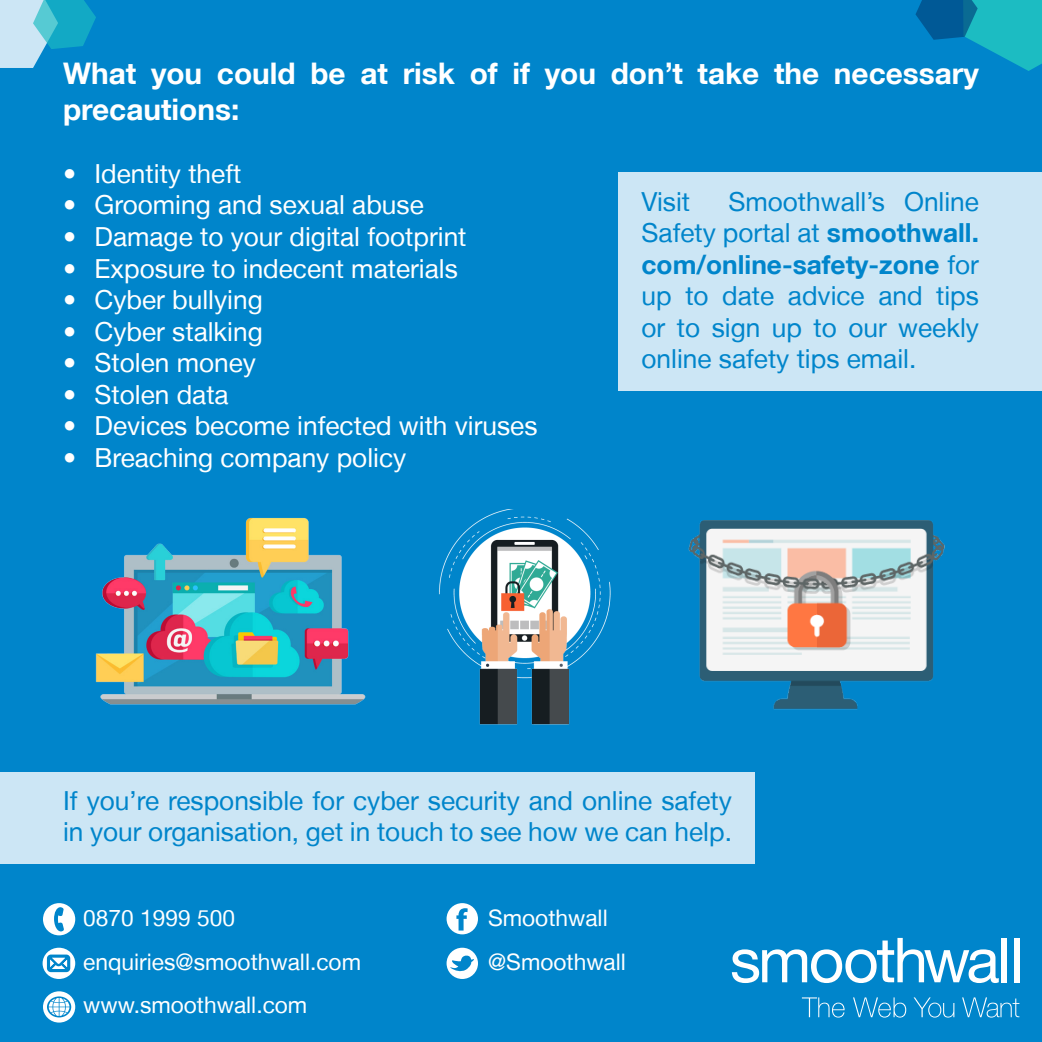
<style>
.page{position:relative;width:1042px;height:1042px;background:#0085cb}
.page>*{position:absolute;margin:0;border:0;box-sizing:border-box;transform-origin:0 0}
.t1{font:700 29.75px/35.7px "Helvetica Neue LT";color:#fff}
.t2{font:26.25px/31.5px "Helvetica Neue LT";color:#0085cb;text-align:justify}
.t3{font:26.25px "Helvetica Neue LT";color:#fff}
.t4{font:22.75px "Helvetica Neue LT";color:#fff}
.s1{font-weight:700}
</style>
<div class="page">
<svg style="left:732px;top:938px;width:267px;height:45px"></svg>
<div style="left:1001px;top:938px;width:6px;height:44px;background:#fff"></div>
<div style="left:1014px;top:938px;width:5px;height:44px;background:#fff"></div>
<svg style="left:802px;top:997px;width:43px;height:20px"></svg>
<svg style="left:853px;top:997px;width:53px;height:20px"></svg>
<svg style="left:913px;top:997px;width:41px;height:20px"></svg>
<svg style="left:962px;top:997px;width:57px;height:20px"></svg>
<div style="left:618px;top:172px;width:424px;height:219px;background:#cce6f5"></div>
<img style="left:95px;top:517px;width:271px;height:188px">
<img style="left:439px;top:509px;width:172px;height:216px">
<img style="left:688px;top:520px;width:257px;height:190px">
<svg style="left:915px;top:0;width:127px;height:71px"></svg>
<svg style="left:0;top:0;width:96px;height:68px"></svg>
<div style="left:0;top:772px;width:754px;height:91px;background:#cce6f5"></div>
<div style="left:44px;top:904px;width:30px;height:30px;background:#fff;border-radius:50%"></div>
<div style="left:43px;top:903px;width:32px;height:32px;border:2px solid #fff;border-radius:50%"></div>
<svg style="left:54px;top:907px;width:10px;height:24px"></svg>
<div style="left:447px;top:948px;width:30px;height:30px;background:#fff;border-radius:50%"></div>
<div style="left:446px;top:947px;width:32px;height:32px;border:2px solid #fff;border-radius:50%"></div>
<svg style="left:450px;top:954px;width:24px;height:18px"></svg>
<div style="left:43px;top:948px;width:31px;height:30px;background:#fff;border-radius:50%"></div>
<div style="left:43px;top:947px;width:32px;height:32px;border:2px solid #fff;border-radius:50%"></div>
<svg style="left:46px;top:953px;width:25px;height:20px"></svg>
<div style="left:44px;top:992px;width:30px;height:29px;background:#fff;border-radius:50%"></div>
<div style="left:43px;top:991px;width:32px;height:31px;border:2px solid #fff;border-radius:50%"></div>
<svg style="left:47px;top:996px;width:24px;height:21px"></svg>
<div style="left:447px;top:904px;width:30px;height:29px;background:#fff;border-radius:50%"></div>
<div style="left:446px;top:903px;width:32px;height:31px;border:2px solid #fff;border-radius:50%"></div>
<svg style="left:456px;top:908px;width:12px;height:22px"></svg>
<p class="t1" style="left:63px;top:55px;width:917px">What you could be at risk of if you don’t take the necessary precautions:</p>
<p class="t3" style="left:63px;top:158px;width:180px">• Identity theft</p>
<p class="t3" style="left:63px;top:189px;width:362px">• Grooming and sexual abuse</p>
<p class="t3" style="left:63px;top:221px;width:405px">• Damage to your digital footprint</p>
<p class="t3" style="left:63px;top:252px;width:396px">• Exposure to indecent materials</p>
<p class="t3" style="left:63px;top:284px;width:201px">• Cyber bullying</p>
<p class="t3" style="left:63px;top:315px;width:201px">• Cyber stalking</p>
<p class="t3" style="left:63px;top:347px;width:194px">• Stolen money</p>
<p class="t3" style="left:63px;top:378px;width:167px">• Stolen data</p>
<p class="t3" style="left:63px;top:410px;width:476px">• Devices become infected with viruses</p>
<p class="t3" style="left:63px;top:441px;width:345px">• Breaching company policy</p>
<p class="t2" style="left:641px;top:185px;width:339px;text-indent:87px">Smoothwall’s Online Safety portal at <span class="s1">smoothwall. com/online-safety-zone</span> for up to date advice and tips or to sign up to our weekly online safety tips email.</p>
<p class="t2" style="left:641px;top:185px;width:50px">Visit</p>
<p class="t2" style="left:63px;top:784px;width:670px">If you’re responsible for cyber security and online safety in your organisation, get in touch to see how we can help.</p>
<p class="t4" style="left:83px;top:904px;width:153px">0870 1999 500</p>
<p class="t4" style="left:488px;top:904px;width:121px">Smoothwall</p>
<p class="t4" style="left:83px;top:948px;width:279px">enquiries@smoothwall.com</p>
<p class="t4" style="left:488px;top:948px;width:139px">@Smoothwall</p>
<p class="t4" style="left:83px;top:991px;width:226px">www.smoothwall.com</p>
</div>
